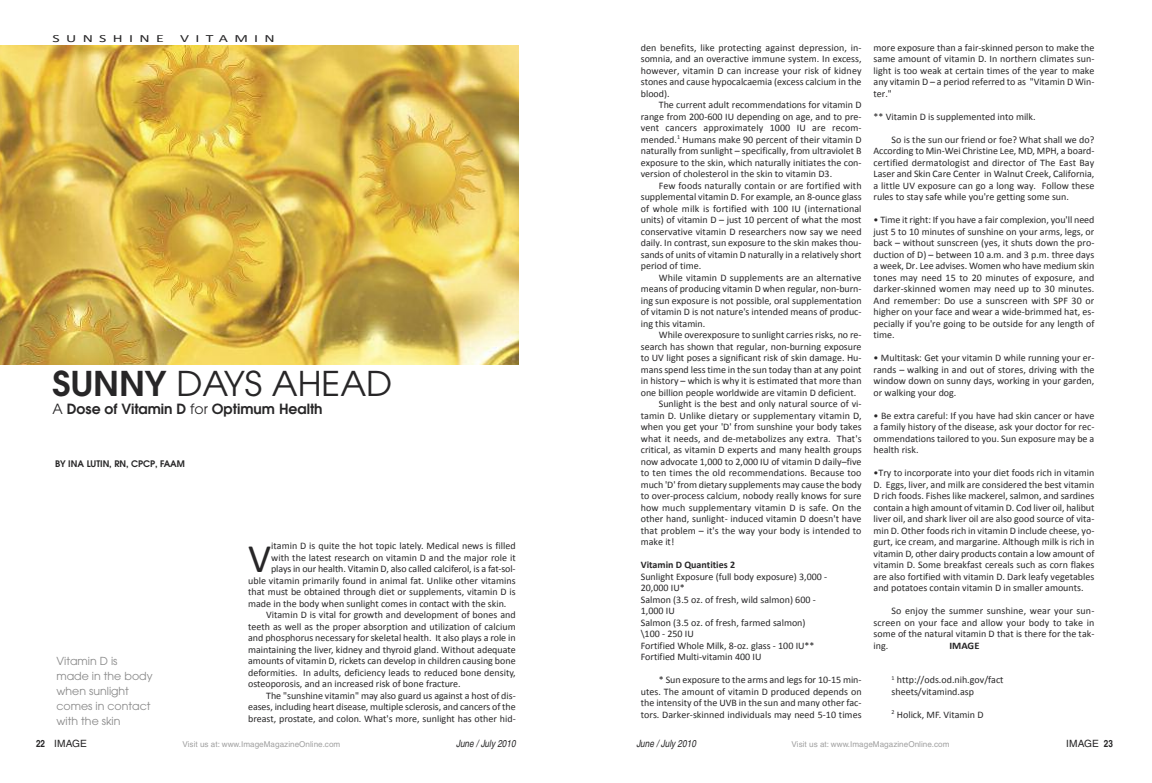
<style>
.page{position:relative;width:1152px;height:783px;background:#fff}
.page>*{position:absolute;margin:0;border:0;box-sizing:border-box;transform-origin:0 0}
.t1{font:40.7px "Calibri";color:#272627}
.t2{font:34px "Avant Garde";color:#272627}
.t3{font:600 14px "Avant Garde";color:#272627}
.t4{font:11px/15px "Avant Garde";color:#888}
.t5{font:11px "Calibri";letter-spacing:.4em;color:#272627;scale:1.44 1}
.t6{font:10px/11.5px "Calibri";color:#272627;text-align:justify}
.t7{font:italic condensed 10px "Helvetica";color:#272627}
.t8{font:700 10px "Calibri";color:#272627}
.t9{font:condensed 10px "Helvetica";color:#272627;scale:1.24 1}
.t10{font:700 10px "Calibri";color:#272627;scale:1.05 1}
.t11{font:600 9px "Avant Garde";color:#272627}
.t12{font:condensed 8px "Helvetica";color:#a0a0a0;scale:1.24 1}
.s1{font-weight:600}
.s2{font-weight:400}
.s3{font-weight:700}
</style>
<div class="page">
<img style="left:0;top:45px;width:518px;height:320px">
<p class="t5" style="left:52px;top:32px;width:79px">SUNSHINE</p>
<p class="t5" style="left:180px;top:32px;width:67px">VITAMIN</p>
<h2 class="t2" style="left:53px;top:371px;width:341px"><span class="s1">SUNNY</span> DAYS AHEAD</h2>
<h3 class="t3" style="left:53px;top:404px;width:272px"><span class="s2">A</span> Dose of Vitamin D <span class="s2">for</span> Optimum Health</h3>
<p class="t11" style="left:55px;top:460px;width:132px">BY INA LUTIN, RN, CPCP, FAAM</p>
<p class="t4" style="left:56px;top:654px;width:98px">Vitamin D is made in the body when sunlight comes in contact with the skin</p>
<h1 class="t1" style="left:248px;top:534px;width:25px">V</h1>
<p class="t6" style="left:271px;top:540px;width:246px">itamin D is quite the hot topic lately. Medical news is filled</p>
<p class="t6" style="left:271px;top:552px;width:246px">with the latest research on vitamin D and the major role it</p>
<p class="t6" style="left:271px;top:563px;width:246px">plays in our health. Vitamin D, also called calciferol, is a fat-sol-</p>
<p class="t6" style="left:248px;top:575px;width:269px">uble vitamin primarily found in animal fat. Unlike other vitamins</p>
<p class="t6" style="left:248px;top:586px;width:269px">that must be obtained through diet or supplements, vitamin D is</p>
<p class="t6" style="left:248px;top:598px;width:260px">made in the body when sunlight comes in contact with the skin.</p>
<p class="t6" style="left:266px;top:609px;width:251px">Vitamin D is vital for growth and development of bones and</p>
<p class="t6" style="left:248px;top:621px;width:269px">teeth as well as the proper absorption and utilization of calcium</p>
<p class="t6" style="left:248px;top:632px;width:269px">and phosphorus necessary for skeletal health. It also plays a role in</p>
<p class="t6" style="left:248px;top:644px;width:269px">maintaining the liver, kidney and thyroid gland. Without adequate</p>
<p class="t6" style="left:248px;top:655px;width:269px">amounts of vitamin D, rickets can develop in children causing bone</p>
<p class="t6" style="left:248px;top:667px;width:269px">deformities. In adults, deficiency leads to reduced bone density,</p>
<p class="t6" style="left:248px;top:678px;width:214px">osteoporosis, and an increased risk of bone fracture.</p>
<p class="t6" style="left:266px;top:690px;width:251px">The "sunshine vitamin" may also guard us against a host of dis-</p>
<p class="t6" style="left:248px;top:701px;width:269px">eases, including heart disease, multiple sclerosis, and cancers of the</p>
<p class="t6" style="left:248px;top:713px;width:269px">breast, prostate, and colon. What's more, sunlight has other hid-</p>
<p class="t6" style="left:641px;top:42px;width:222px">den benefits, like protecting against depression, in&shy;somnia, and an overactive immune system. In excess, however, vitamin D can increase your risk of kidney stones and cause hypocalcaemia (excess calcium in the blood).</p>
<p class="t6" style="left:641px;top:99px;width:222px;text-indent:18px">The current adult recommendations for vitamin D range from 200-600 IU depending on age, and to pre&shy;vent cancers approximately 1000 IU are recom&shy;mended.<sup>1</sup> Humans make 90 percent of their vitamin D naturally from sunlight – specifically, from ultraviolet B exposure to the skin, which naturally initiates the con&shy;version of cholesterol in the skin to vitamin D3.</p>
<p class="t6" style="left:641px;top:180px;width:222px;text-indent:18px">Few foods naturally contain or are fortified with supplemental vitamin D. For example, an 8-ounce glass of whole milk is fortified with 100 IU (international units) of vitamin D – just 10 percent of what the most conservative vitamin D researchers now say we need daily. In contrast, sun exposure to the skin makes thou&shy;sands of units of vitamin D naturally in a relatively short period of time.</p>
<p class="t6" style="left:641px;top:272px;width:222px;text-indent:18px">While vitamin D supplements are an alternative means of producing vitamin D when regular, non-burn&shy;ing sun exposure is not possible, oral supplementation of vitamin D is not nature's intended means of produc&shy;ing this vitamin.</p>
<p class="t6" style="left:659px;top:329px;width:204px">While overexposure to sunlight carries risks, no re-</p>
<p class="t6" style="left:641px;top:341px;width:222px">search has shown that regular, non-burning exposure</p>
<p class="t6" style="left:641px;top:352px;width:222px">to UV light poses a significant risk of skin damage. Hu-</p>
<p class="t6" style="left:641px;top:364px;width:222px">mans spend less time in the sun today than at any point</p>
<p class="t6" style="left:641px;top:375px;width:222px">in history – which is why it is estimated that more than</p>
<p class="t6" style="left:641px;top:387px;width:217px">one billion people worldwide are vitamin D deficient.</p>
<p class="t6" style="left:659px;top:398px;width:204px">Sunlight is the best and only natural source of vi-</p>
<p class="t6" style="left:641px;top:410px;width:222px">tamin D. Unlike dietary or supplementary vitamin D,</p>
<p class="t6" style="left:641px;top:421px;width:222px">when you get your 'D' from sunshine your body takes</p>
<p class="t6" style="left:641px;top:433px;width:222px">what it needs, and de-metabolizes any extra. That's</p>
<p class="t6" style="left:641px;top:444px;width:222px">critical, as vitamin D experts and many health groups</p>
<p class="t6" style="left:641px;top:456px;width:222px">now advocate 1,000 to 2,000 IU of vitamin D daily–five</p>
<p class="t6" style="left:641px;top:467px;width:222px">to ten times the old recommendations. Because too</p>
<p class="t6" style="left:641px;top:479px;width:222px">much 'D' from dietary supplements may cause the body</p>
<p class="t6" style="left:641px;top:490px;width:222px">to over-process calcium, nobody really knows for sure</p>
<p class="t6" style="left:641px;top:502px;width:222px">how much supplementary vitamin D is safe. On the</p>
<p class="t6" style="left:641px;top:513px;width:222px">other hand, sunlight- induced vitamin D doesn't have</p>
<p class="t6" style="left:641px;top:525px;width:222px">that problem – it's the way your body is intended to</p>
<p class="t6" style="left:641px;top:536px;width:35px">make it!</p>
<p class="t8" style="left:641px;top:559px;width:96px">Vitamin D Quantities 2</p>
<p class="t6" style="left:641px;top:571px;width:188px;text-align:left">Sunlight Exposure (full body exposure) 3,000 -<br>20,000 IU*<br>Salmon (3.5 oz. of fresh, wild salmon) 600 -<br>1,000 IU<br>Salmon (3.5 oz. of fresh, farmed salmon)<br>\100 - 250 IU<br>Fortified Whole Milk, 8-oz. glass - 100 IU**<br>Fortified Multi-vitamin 400 IU</p>
<p class="t6" style="left:641px;top:674px;width:222px;text-indent:18px">* Sun exposure to the arms and legs for 10-15 min&shy;utes. The amount of vitamin D produced depends on the intensity of the UVB in the sun and many other fac&shy;tors. Darker-skinned individuals may need 5-10 times</p>
<p class="t6" style="left:874px;top:42px;width:222px">more exposure than a fair-skinned person to make the same amount of vitamin D. In northern climates sun&shy;light is too weak at certain times of the year to make any vitamin D – a period referred to as "Vitamin D Win&shy;ter."</p>
<p class="t6" style="left:874px;top:111px;width:164px">** Vitamin D is supplemented into milk.</p>
<p class="t6" style="left:874px;top:134px;width:222px;text-indent:18px">So is the sun our friend or foe? What shall we do?<br>According to Min-Wei Christine Lee, MD, MPH, a board&shy;certified dermatologist and director of The East Bay Laser and Skin Care Center in Walnut Creek, California, a little UV exposure can go a long way. Follow these rules to stay safe while you're getting some sun.</p>
<p class="t6" style="left:874px;top:214px;width:222px">• Time it right: If you have a fair complexion, you'll need just 5 to 10 minutes of sunshine on your arms, legs, or back – without sunscreen (yes, it shuts down the pro&shy;duction of D) – between 10 a.m. and 3 p.m. three days a week, Dr. Lee advises. Women who have medium skin tones may need 15 to 20 minutes of exposure, and darker-skinned women may need up to 30 minutes.<br>And remember: Do use a sunscreen with SPF 30 or higher on your face and wear a wide-brimmed hat, es&shy;pecially if you're going to be outside for any length of time.</p>
<p class="t6" style="left:874px;top:352px;width:222px">• Multitask: Get your vitamin D while running your er&shy;rands – walking in and out of stores, driving with the window down on sunny days, working in your garden, or walking your dog.</p>
<p class="t6" style="left:874px;top:410px;width:222px">• Be extra careful: If you have had skin cancer or have a family history of the disease, ask your doctor for rec&shy;ommendations tailored to you. Sun exposure may be a health risk.</p>
<p class="t6" style="left:874px;top:467px;width:222px">•Try to incorporate into your diet foods rich in vitamin D. Eggs, liver, and milk are considered the best vitamin D rich foods. Fishes like mackerel, salmon, and sardines contain a high amount of vitamin D. Cod liver oil, halibut liver oil, and shark liver oil are also good source of vita&shy;min D. Other foods rich in vitamin D include cheese, yo&shy;gurt, ice cream, and margarine. Although milk is rich in vitamin D, other dairy products contain a low amount of vitamin D. Some breakfast cereals such as corn flakes are also fortified with vitamin D. Dark leafy vegetables and potatoes contain vitamin D in smaller amounts.</p>
<p class="t6" style="left:874px;top:605px;width:222px;text-indent:18px">So enjoy the summer sunshine, wear your sun&shy;screen on your face and allow your body to take in some of the natural vitamin D that is there for the tak&shy;ing.</p>
<p class="t10" style="left:949px;top:639px;width:30px">IMAGE</p>
<p class="t6" style="left:892px;top:674px;width:114px"><sup>1</sup> http://ods.od.nih.gov/fact sheets/vitamind.asp</p>
<p class="t6" style="left:892px;top:709px;width:93px"><sup>2</sup> Holick, MF. Vitamin D</p>
<p class="t9" style="left:36px;top:740px;width:43px"><span class="s3">22</span> IMAGE</p>
<p class="t12" style="left:182px;top:742px;width:129px">Visit us at: www.ImageMagazineOnline.com</p>
<p class="t7" style="left:456px;top:740px;width:61px">June / July 2010</p>
<p class="t7" style="left:636px;top:740px;width:61px">June / July 2010</p>
<p class="t12" style="left:791px;top:742px;width:129px">Visit us at: www.ImageMagazineOnline.com</p>
<p class="t9" style="left:1066px;top:740px;width:39px">IMAGE <span class="s3">23</span></p>
</div>
